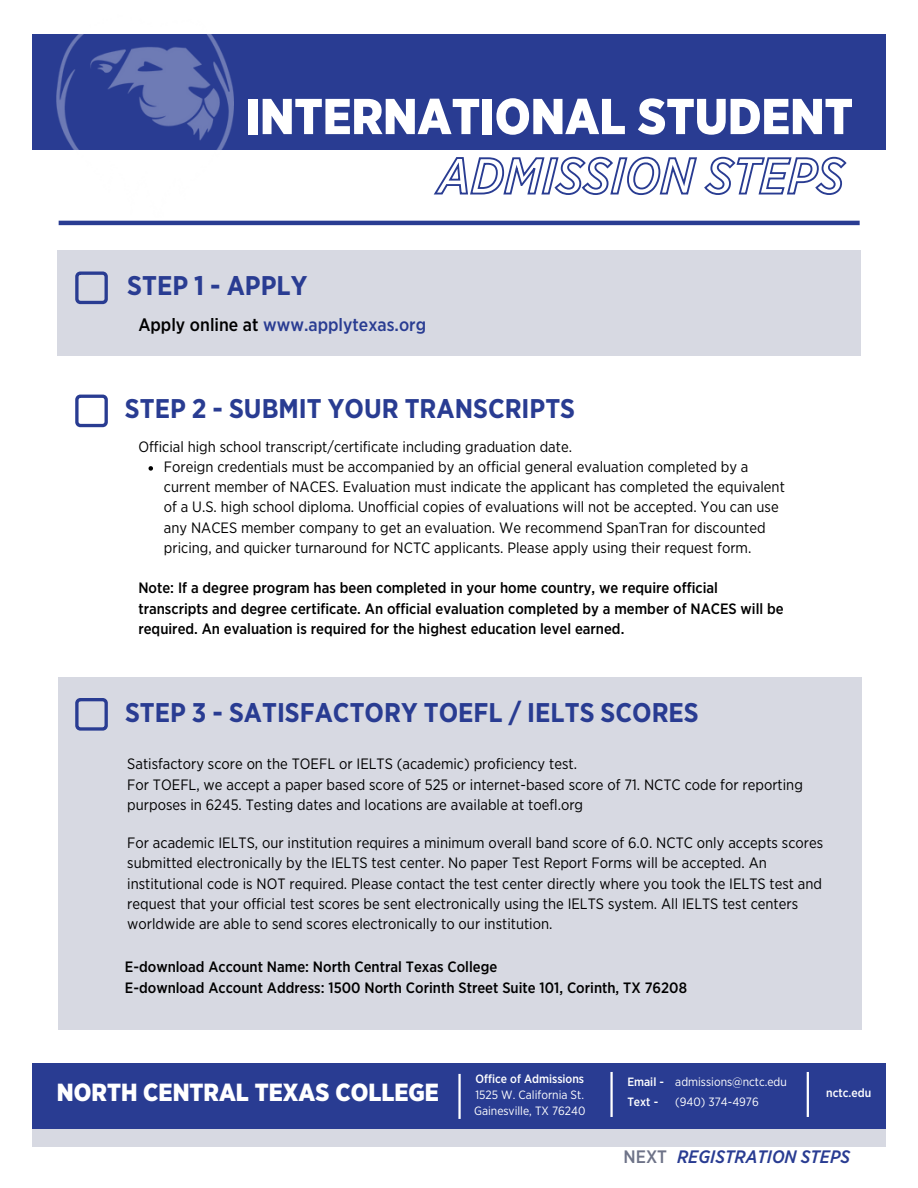
<style>
.page{position:relative;width:918px;height:1188px;background:#fff}
.page>*{position:absolute;margin:0;border:0;box-sizing:border-box;transform-origin:0 0}
.t1{font:900 50.4px "Gotham Narrow";color:#fff}
.t2{font:700 27px "Gotham Narrow";color:#293c92}
.t3{font:900 24.75px "Gotham Narrow";color:#fff}
.t4{font:500 18px "Gotham Narrow";color:#293c92}
.t5{font:italic 500 18px "Gotham Narrow";color:#293c92}
.t6{font:500 18px "Gotham Narrow";color:#6e7388}
.t7{font:15px/20.2px "Gotham Narrow";color:#000}
.t8{font:500 15px/20.2px "Gotham Narrow";color:#000}
.t9{font:12px "Gotham Narrow";color:#fff}
.t10{font:500 12px "Gotham Narrow";color:#fff}
.s1{color:#000}
</style>
<div class="page">
<div style="left:32px;top:35px;width:854px;height:114px;background:#293c92"></div>
<img style="left:57px;top:34px;width:177px;height:191px">
<div style="left:57px;top:251px;width:804px;height:105px;background:#d7d9e2"></div>
<hr style="left:59px;top:221px;width:801px;height:4px;background:#293c92">
<svg style="left:75px;top:272px;width:33px;height:32px"></svg>
<div style="left:32px;top:1063px;width:854px;height:66px;background:#293c92"></div>
<div style="left:32px;top:1129px;width:854px;height:17px;background:#d7d9e2"></div>
<div style="left:59px;top:677px;width:803px;height:353px;background:#d7d9e2"></div>
<svg style="left:75px;top:698px;width:33px;height:33px"></svg>
<svg style="left:75px;top:395px;width:33px;height:32px"></svg>
<hr style="left:458px;top:1074px;width:3px;height:45px;background:#fff">
<hr style="left:610px;top:1072px;width:3px;height:45px;background:#fff">
<hr style="left:807px;top:1072px;width:2px;height:45px;background:#fff">
<svg style="left:433px;top:156px;width:414px;height:39px"></svg>
<svg style="left:149px;top:466px;width:4px;height:5px"></svg>
<p class="t1" style="left:245px;top:94px;width:609px">INTERNATIONAL STUDENT</p>
<p class="t2" style="left:127px;top:274px;width:182px">STEP 1 - APPLY</p>
<p class="t4" style="left:138px;top:317px;width:289px"><span class="s1">Apply online at</span> www.applytexas.org</p>
<p class="t2" style="left:125px;top:397px;width:452px">STEP 2 - SUBMIT YOUR TRANSCRIPTS</p>
<p class="t7" style="left:138px;top:437px;width:435px">Official high school transcript/certificate including graduation date.</p>
<p class="t7" style="left:164px;top:457px;width:622px">Foreign credentials must be accompanied by an official general evaluation completed by a current member of NACES. Evaluation must indicate the applicant has completed the equivalent of a U.S. high school diploma. Unofficial copies of evaluations will not be accepted. You can use any NACES member company to get an evaluation. We recommend SpanTran for discounted pricing, and quicker turnaround for NCTC applicants. Please apply using their request form.</p>
<p class="t8" style="left:138px;top:579px;width:647px">Note: If a degree program has been completed in your home country, we require official transcripts and degree certificate. An official evaluation completed by a member of NACES will be required. An evaluation is required for the highest education level earned.</p>
<p class="t2" style="left:125px;top:700px;width:575px">STEP 3 - SATISFACTORY TOEFL / IELTS SCORES</p>
<p class="t7" style="left:127px;top:755px;width:451px">Satisfactory score on the TOEFL or IELTS (academic) proficiency test.</p>
<p class="t7" style="left:127px;top:775px;width:677px">For TOEFL, we accept a paper based score of 525 or internet-based score of 71. NCTC code for reporting purposes in 6245. Testing dates and locations are available at toefl.org</p>
<p class="t7" style="left:127px;top:834px;width:697px">For academic IELTS, our institution requires a minimum overall band score of 6.0. NCTC only accepts scores submitted electronically by the IELTS test center. No paper Test Report Forms will be accepted. An institutional code is NOT required. Please contact the test center directly where you took the IELTS test and request that your official test scores be sent electronically using the IELTS system. All IELTS test centers worldwide are able to send scores electronically to our institution.</p>
<p class="t8" style="left:125px;top:958px;width:374px">E-download Account Name: North Central Texas College</p>
<p class="t8" style="left:125px;top:978px;width:564px">E-download Account Address: 1500 North Corinth Street Suite 101, Corinth, TX 76208</p>
<p class="t3" style="left:57px;top:1081px;width:384px">NORTH CENTRAL TEXAS COLLEGE</p>
<p class="t10" style="left:476px;top:1073px;width:110px">Office of Admissions</p>
<p class="t9" style="left:476px;top:1090px;width:110px">1525 W. California St.</p>
<p class="t9" style="left:474px;top:1105px;width:113px">Gainesville, TX 76240</p>
<p class="t10" style="left:627px;top:1076px;width:38px">Email -</p>
<p class="t10" style="left:627px;top:1097px;width:32px">Text -</p>
<p class="t9" style="left:675px;top:1076px;width:113px">admissions@nctc.edu</p>
<p class="t9" style="left:675px;top:1097px;width:85px">(940) 374-4976</p>
<p class="t10" style="left:826px;top:1088px;width:47px">nctc.edu</p>
<p class="t6" style="left:624px;top:1148px;width:45px">NEXT</p>
<p class="t5" style="left:677px;top:1148px;width:175px">REGISTRATION STEPS</p>
</div>
